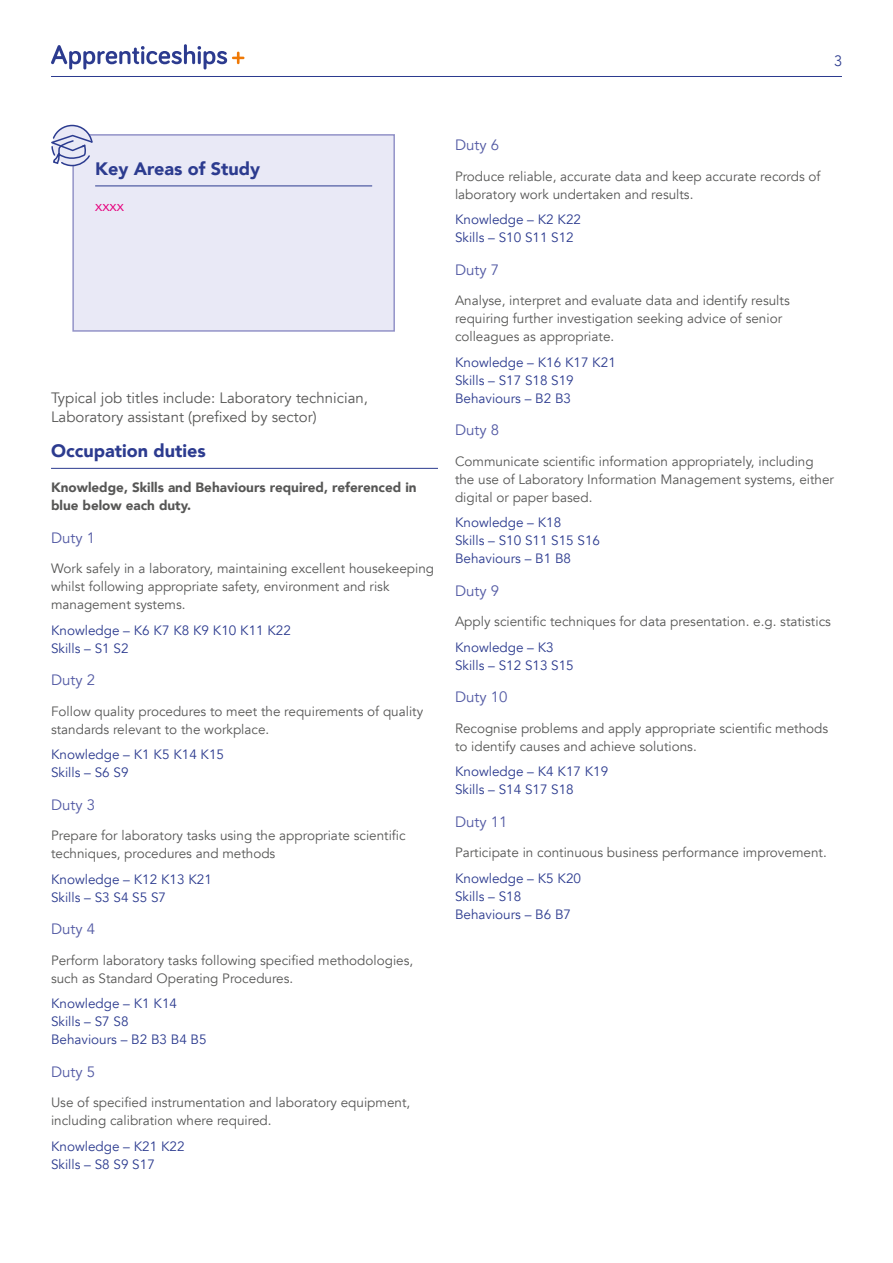
<style>
.page{position:relative;width:893px;height:1263px;background:#fff}
.page>*{position:absolute;margin:0;border:0;box-sizing:border-box;transform-origin:0 0}
.t1{font:900 18px "Avenir";color:#2c3b8f}
.t2{font:15px/19.5px "Avenir";color:#575756}
.t3{font:15px "Avenir";color:#535aa4}
.t4{font:15px "Avenir";color:#e6007d}
.t5{font:300 15px "Avenir";color:#2c3b8f}
.t6{font:13.5px/18px "Avenir";color:#575756}
.t7{font:13.5px/18px "Avenir";color:#2c3b8f}
.t8{font:900 13.5px/18px "Avenir";color:#575756}
</style>
<div class="page">
<hr style="left:51px;top:76px;width:791px;height:1px;background:#2c3b8f">
<div style="left:73px;top:135px;width:321px;height:196px;background:#e9e9f6"></div>
<hr style="left:95px;top:186px;width:277px;height:1px;background:#2c3b8f">
<div style="left:72px;top:134px;width:323px;height:198px;border:2px solid #9393c8"></div>
<svg style="left:51px;top:124px;width:43px;height:43px"></svg>
<hr style="left:51px;top:468px;width:387px;height:1px;background:#2c3b8f">
<svg style="left:51px;top:44px;width:193px;height:25px"></svg>
<p class="t5" style="left:834px;top:52px;width:9px">3</p>
<h1 class="t1" style="left:95px;top:153px;width:166px">Key Areas of Study</h1>
<p class="t4" style="left:95px;top:197px;width:30px">xxxx</p>
<p class="t2" style="left:51px;top:388px;width:318px">Typical job titles include: Laboratory technician,<br>Laboratory assistant (prefixed by sector)</p>
<h1 class="t1" style="left:51px;top:436px;width:156px">Occupation duties</h1>
<p class="t8" style="left:51px;top:478px;width:367px">Knowledge, Skills and Behaviours required, referenced in blue below each duty.</p>
<p class="t3" style="left:51px;top:528px;width:46px">Duty 1</p>
<p class="t6" style="left:51px;top:560px;width:385px">Work safely in a laboratory, maintaining excellent housekeeping whilst following appropriate safety, environment and risk management systems.</p>
<p class="t7" style="left:51px;top:621px;width:241px">Knowledge – K6 K7 K8 K9 K10 K11 K22<br>Skills – S1 S2</p>
<p class="t3" style="left:51px;top:671px;width:46px">Duty 2</p>
<p class="t6" style="left:51px;top:702px;width:374px">Follow quality procedures to meet the requirements of quality standards relevant to the workplace.</p>
<p class="t7" style="left:51px;top:746px;width:175px">Knowledge – K1 K5 K14 K15<br>Skills – S6 S9</p>
<p class="t3" style="left:51px;top:795px;width:46px">Duty 3</p>
<p class="t6" style="left:51px;top:827px;width:356px">Prepare for laboratory tasks using the appropriate scientific techniques, procedures and methods</p>
<p class="t7" style="left:51px;top:870px;width:162px">Knowledge – K12 K13 K21<br>Skills – S3 S4 S5 S7</p>
<p class="t3" style="left:51px;top:920px;width:46px">Duty 4</p>
<p class="t6" style="left:51px;top:951px;width:364px">Perform laboratory tasks following specified methodologies, such as Standard Operating Procedures.</p>
<p class="t7" style="left:51px;top:995px;width:157px">Knowledge – K1 K14<br>Skills – S7 S8<br>Behaviours – B2 B3 B4 B5</p>
<p class="t3" style="left:51px;top:1062px;width:46px">Duty 5</p>
<p class="t6" style="left:51px;top:1094px;width:361px">Use of specified instrumentation and laboratory equipment, including calibration where required.</p>
<p class="t7" style="left:51px;top:1137px;width:135px">Knowledge – K21 K22<br>Skills – S8 S9 S17</p>
<p class="t3" style="left:455px;top:136px;width:46px">Duty 6</p>
<p class="t6" style="left:455px;top:168px;width:367px">Produce reliable, accurate data and keep accurate records of laboratory work undertaken and results.</p>
<p class="t7" style="left:455px;top:211px;width:128px">Knowledge – K2 K22<br>Skills – S10 S11 S12</p>
<p class="t3" style="left:455px;top:261px;width:46px">Duty 7</p>
<p class="t6" style="left:455px;top:292px;width:336px">Analyse, interpret and evaluate data and identify results requiring further investigation seeking advice of senior colleagues as appropriate.</p>
<p class="t7" style="left:455px;top:353px;width:162px">Knowledge – K16 K17 K21<br>Skills – S17 S18 S19<br>Behaviours – B2 B3</p>
<p class="t3" style="left:455px;top:421px;width:46px">Duty 8</p>
<p class="t6" style="left:455px;top:452px;width:381px">Communicate scientific information appropriately, including the use of Laboratory Information Management systems, either digital or paper based.</p>
<p class="t7" style="left:455px;top:514px;width:147px">Knowledge – K18<br>Skills – S10 S11 S15 S16<br>Behaviours – B1 B8</p>
<p class="t3" style="left:455px;top:581px;width:46px">Duty 9</p>
<p class="t6" style="left:455px;top:613px;width:377px">Apply scientific techniques for data presentation. e.g. statistics</p>
<p class="t7" style="left:455px;top:638px;width:120px">Knowledge – K3<br>Skills – S12 S13 S15</p>
<p class="t3" style="left:455px;top:688px;width:54px">Duty 10</p>
<p class="t6" style="left:455px;top:719px;width:375px">Recognise problems and apply appropriate scientific methods to identify causes and achieve solutions.</p>
<p class="t7" style="left:455px;top:763px;width:155px">Knowledge – K4 K17 K19<br>Skills – S14 S17 S18</p>
<p class="t3" style="left:455px;top:812px;width:54px">Duty 11</p>
<p class="t6" style="left:455px;top:844px;width:373px">Participate in continuous business performance improvement.</p>
<p class="t7" style="left:455px;top:869px;width:128px">Knowledge – K5 K20<br>Skills – S18<br>Behaviours – B6 B7</p>
</div>
